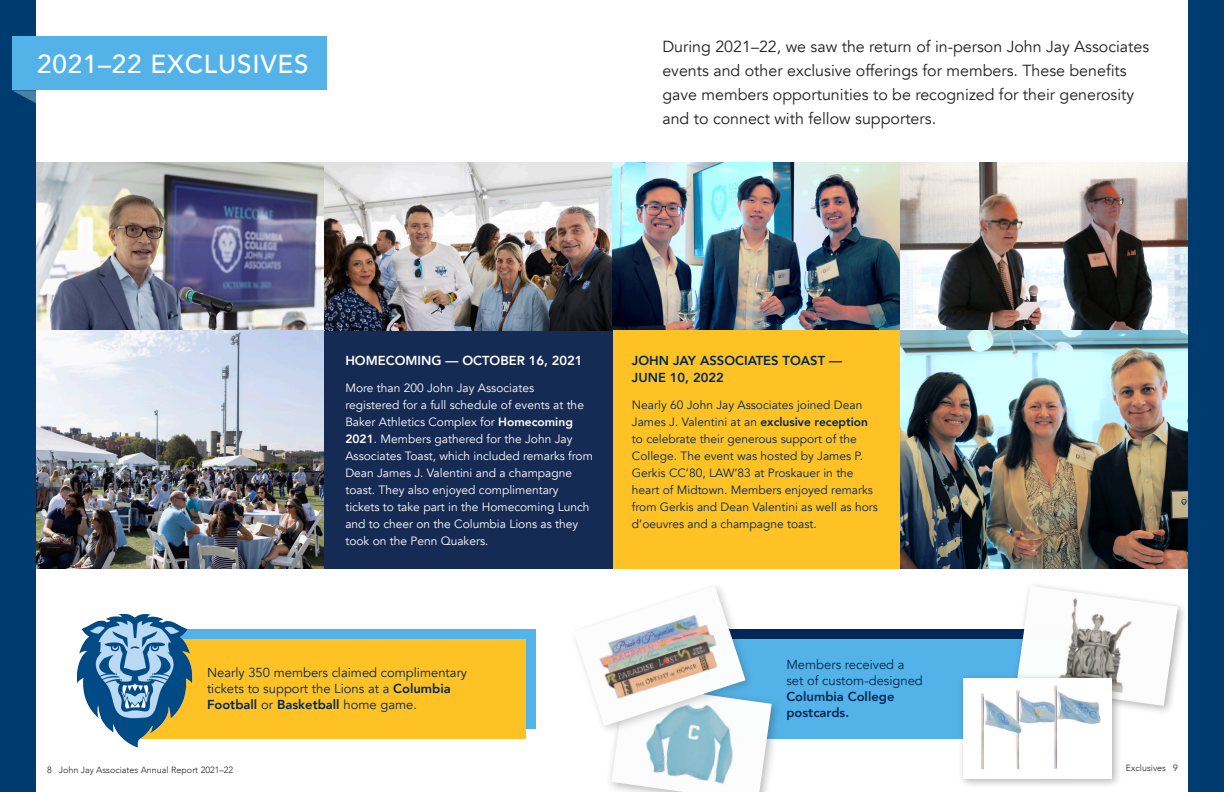
<style>
.page{position:relative;width:1224px;height:792px;background:#fff}
.page>*{position:absolute;margin:0;border:0;box-sizing:border-box;transform-origin:0 0}
.t1{font:500 26px "Avenir";letter-spacing:.03em;color:#fff}
.t2{font:16px/24px "Avenir";color:#231f20}
.t3{font:13px/16px "Avenir";color:#002856}
.t4{font:800 13px/17px "Avenir";color:#002856}
.t5{font:800 13px "Avenir";color:#fff}
.t6{font:12px/17px "Avenir";color:#fff}
.t7{font:12px/17px "Avenir";color:#002856}
.t8{font:300 9px "Avenir";color:#231f20}
.s1{font-weight:800}
</style>
<div class="page">
<div style="left:711px;top:630px;width:399px;height:99px;background:#002856"></div>
<div style="left:138px;top:630px;width:398px;height:99px;background:#53b3e8"></div>
<div style="left:1188px;top:0;width:36px;height:792px;background:#003b70"></div>
<div style="left:0;top:0;width:36px;height:792px;background:#003b70"></div>
<div style="left:12px;top:36px;width:315px;height:54px;background:#53b3e8"></div>
<svg style="left:12px;top:90px;width:24px;height:13px"></svg>
<img style="left:37px;top:163px;width:1151px;height:168px">
<img style="left:36px;top:331px;width:289px;height:238px">
<div style="left:325px;top:331px;width:288px;height:238px;background:#162b53"></div>
<div style="left:613px;top:331px;width:287px;height:238px;background:#fec224"></div>
<img style="left:900px;top:331px;width:288px;height:238px">
<div style="left:128px;top:640px;width:398px;height:99px;background:#fec224"></div>
<div style="left:701px;top:640px;width:399px;height:99px;background:#53b3e8"></div>
<img style="left:77px;top:614px;width:132px;height:134px">
<div style="left:1012px;top:581px;width:175px;height:135px;background:#231f20;opacity:.33"></div>
<img style="left:1016px;top:586px;width:162px;height:120px">
<div style="left:606px;top:678px;width:176px;height:114px;background:#231f20;opacity:.33"></div>
<img style="left:611px;top:683px;width:161px;height:109px">
<div style="left:958px;top:673px;width:164px;height:116px;background:#231f20;opacity:.33"></div>
<img style="left:963px;top:678px;width:149px;height:101px">
<div style="left:569px;top:581px;width:186px;height:154px;background:#231f20;opacity:.22"></div>
<img style="left:574px;top:586px;width:172px;height:140px">
<p class="t1" style="left:37px;top:42px;width:273px">2021–22 EXCLUSIVES</p>
<p class="t2" style="left:662px;top:35px;width:488px">During 2021–22, we saw the return of in-person John Jay Associates events and other exclusive offerings for members. These benefits gave members opportunities to be recognized for their generosity and to connect with fellow supporters.</p>
<p class="t5" style="left:345px;top:350px;width:239px">HOMECOMING — OCTOBER 16, 2021</p>
<p class="t6" style="left:345px;top:379px;width:249px">More than 200 John Jay Associates<br>registered for a full schedule of events at the Baker Athletics Complex for <span class="s1">Homecoming 2021</span>. Members gathered for the John Jay Associates Toast, which included remarks from Dean James J. Valentini and a champagne toast. They also enjoyed complimentary tickets to take part in the Homecoming Lunch and to cheer on the Columbia Lions as they took on the Penn Quakers.</p>
<p class="t4" style="left:632px;top:352px;width:212px">JOHN JAY ASSOCIATES TOAST —<br>JUNE 10, 2022</p>
<p class="t7" style="left:632px;top:396px;width:248px">Nearly 60 John Jay Associates joined Dean James J. Valentini at an <span class="s1">exclusive reception </span>to celebrate their generous support of the College. The event was hosted by James P.<br>Gerkis CC’80, LAW’83 at Proskauer in the heart of Midtown. Members enjoyed remarks from Gerkis and Dean Valentini as well as hors d’oeuvres and a champagne toast.</p>
<p class="t3" style="left:207px;top:665px;width:262px">Nearly 350 members claimed complimentary tickets to support the Lions at a <span class="s1">Columbia<br>Football</span> or <span class="s1">Basketball</span> home game.</p>
<p class="t3" style="left:786px;top:657px;width:138px">Members received a set of custom-designed</p>
<p class="t4" style="left:786px;top:688px;width:110px">Columbia College</p>
<p class="t4" style="left:786px;top:704px;width:64px">postcards.</p>
<p class="t8" style="left:47px;top:765px;width:188px">8 John Jay Associates Annual Report 2021–22</p>
<p class="t8" style="left:1126px;top:763px;width:53px">Exclusives 9</p>
</div>
